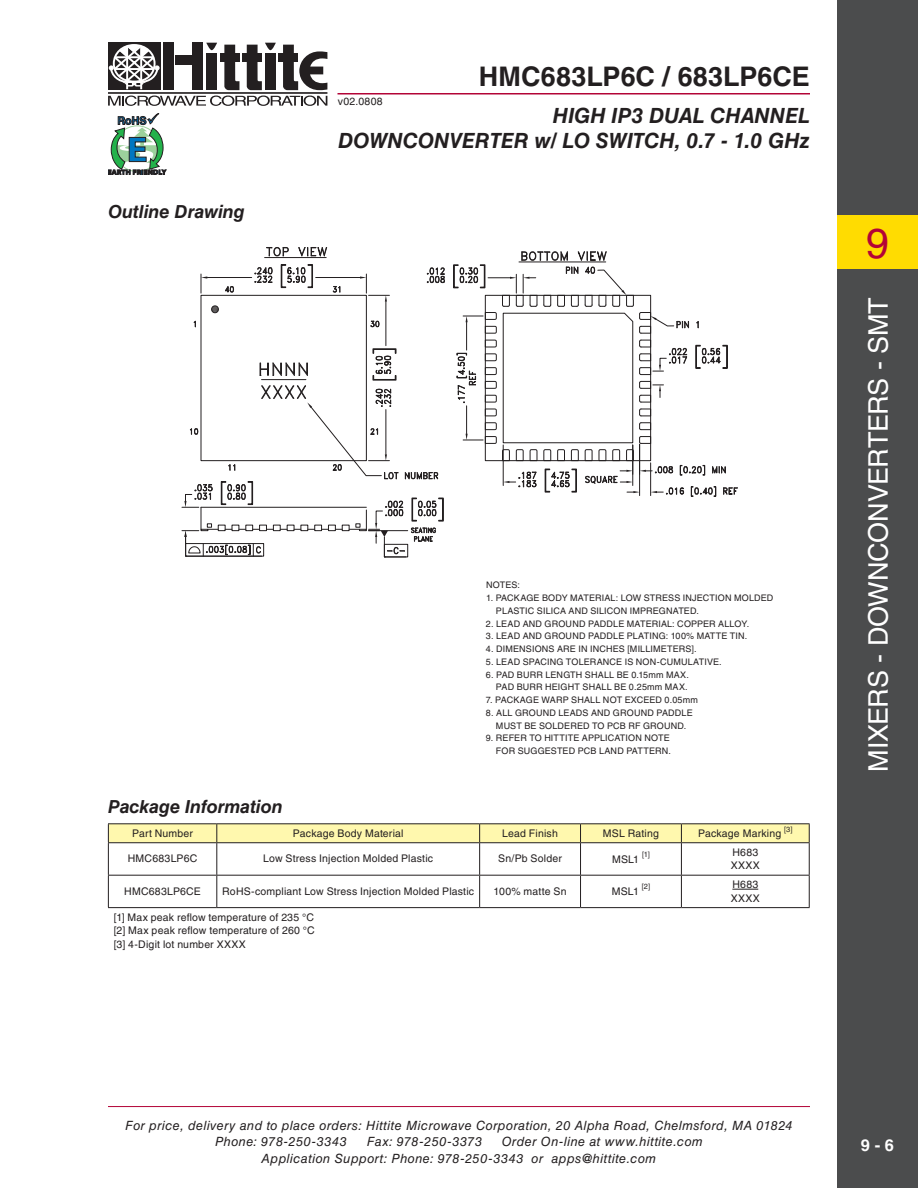
<style>
.page{position:relative;width:918px;height:1188px;background:#fff}
.page>*{position:absolute;margin:0;border:0;box-sizing:border-box;transform-origin:0 0}
.t1{font:42px "Helvetica LT Std";color:#b30437}
.t2{font:27px "Helvetica LT Std";letter-spacing:-.01em;color:#fff}
.t3{font:700 27px "Helvetica LT Std";letter-spacing:.005em;color:#231f20}
.t4{font:italic 700 21px/25.2px "Helvetica LT Std";letter-spacing:-.005em;color:#231f20;text-align:right}
.t5{font:italic 700 18px "Helvetica LT Std";letter-spacing:-.005em;color:#231f20}
.t6{font:700 16.5px "Helvetica LT Std";color:#fff}
.t7{font:italic 12.75px/16.5px "Helvetica LT Std";letter-spacing:.035em;color:#231f20}
.t8{font:10.5px/13.5px "Helvetica LT Std";letter-spacing:.015em;color:#231f20}
.t9{font:9px/12.8px "Helvetica LT Std";letter-spacing:.02em;color:#231f20;text-align:right}
.t10{font:9px "Helvetica LT Std";letter-spacing:-.005em;color:#231f20}
.t11{font:7.5px "Helvetica LT Std";color:#231f20}
</style>
<div class="page">
<div style="left:837px;top:0;width:81px;height:1188px;background:#4b4c4d"></div>
<div style="left:837px;top:215px;width:81px;height:54px;background:#ffdc01"></div>
<hr style="left:108px;top:1106px;width:702px;height:1px;background:#b30437">
<div style="left:108px;top:43px;width:52px;height:47px;background:#231f20"></div>
<hr style="left:126px;top:46px;width:2px;height:43px;background:#fff">
<hr style="left:140px;top:46px;width:2px;height:43px;background:#fff">
<svg style="left:109px;top:44px;width:50px;height:43px"></svg>
<hr style="left:108px;top:92px;width:219px;height:2px;background:#231f20">
<div style="left:192px;top:43px;width:11px;height:47px;background:#231f20"></div>
<div style="left:163px;top:43px;width:11px;height:47px;background:#231f20"></div>
<div style="left:176px;top:55px;width:18px;height:9px;background:#231f20"></div>
<svg style="left:206px;top:43px;width:11px;height:7px"></svg>
<div style="left:206px;top:53px;width:11px;height:37px;background:#231f20"></div>
<svg style="left:224px;top:45px;width:15px;height:45px"></svg>
<svg style="left:108px;top:96px;width:219px;height:10px"></svg>
<div style="left:220px;top:53px;width:19px;height:9px;background:#231f20"></div>
<svg style="left:247px;top:43px;width:29px;height:47px"></svg>
<div style="left:242px;top:53px;width:20px;height:9px;background:#231f20"></div>
<svg style="left:283px;top:45px;width:44px;height:45px"></svg>
<div style="left:279px;top:53px;width:19px;height:9px;background:#231f20"></div>
<hr style="left:338px;top:93px;width:472px;height:1px;background:#b30437">
<svg style="left:108px;top:113px;width:58px;height:62px"></svg>
<svg style="left:426px;top:267px;width:19px;height:17px"></svg>
<svg style="left:453px;top:251px;width:285px;height:246px"></svg>
<hr style="left:385px;top:302px;width:1px;height:44px;background:#231f20">
<svg style="left:182px;top:348px;width:262px;height:210px"></svg>
<hr style="left:207px;top:277px;width:45px;height:1px;background:#231f20">
<hr style="left:316px;top:277px;width:44px;height:1px;background:#231f20">
<svg style="left:201px;top:274px;width:6px;height:19px"></svg>
<svg style="left:360px;top:274px;width:29px;height:28px"></svg>
<svg style="left:254px;top:267px;width:19px;height:16px"></svg>
<svg style="left:280px;top:264px;width:33px;height:24px"></svg>
<svg style="left:370px;top:320px;width:10px;height:8px"></svg>
<svg style="left:266px;top:247px;width:23px;height:10px"></svg>
<svg style="left:298px;top:247px;width:30px;height:11px"></svg>
<hr style="left:265px;top:257px;width:61px;height:1px;background:#231f20">
<svg style="left:332px;top:286px;width:9px;height:7px"></svg>
<svg style="left:211px;top:305px;width:8px;height:9px"></svg>
<svg style="left:225px;top:286px;width:9px;height:7px"></svg>
<svg style="left:193px;top:320px;width:3px;height:8px"></svg>
<hr style="left:108px;top:823px;width:109px;height:1px;background:#231f20">
<hr style="left:217px;top:823px;width:263px;height:1px;background:#231f20">
<hr style="left:480px;top:823px;width:101px;height:1px;background:#231f20">
<hr style="left:581px;top:823px;width:100px;height:1px;background:#231f20">
<hr style="left:681px;top:823px;width:129px;height:1px;background:#231f20">
<svg style="left:108px;top:824px;width:702px;height:18px;background:#f8f1a9"></svg>
<hr style="left:108px;top:842px;width:109px;height:1px;background:#231f20">
<hr style="left:108px;top:843px;width:1px;height:32px;background:#231f20">
<hr style="left:217px;top:842px;width:263px;height:1px;background:#231f20">
<hr style="left:216px;top:843px;width:1px;height:32px;background:#231f20">
<hr style="left:480px;top:842px;width:101px;height:1px;background:#231f20">
<hr style="left:479px;top:843px;width:1px;height:32px;background:#231f20">
<hr style="left:581px;top:842px;width:100px;height:1px;background:#231f20">
<hr style="left:580px;top:843px;width:1px;height:32px;background:#231f20">
<hr style="left:681px;top:842px;width:129px;height:1px;background:#231f20">
<hr style="left:681px;top:843px;width:1px;height:32px;background:#231f20">
<hr style="left:809px;top:843px;width:1px;height:32px;background:#231f20">
<hr style="left:108px;top:875px;width:109px;height:1px;background:#231f20">
<hr style="left:108px;top:876px;width:1px;height:31px;background:#231f20">
<hr style="left:217px;top:875px;width:263px;height:1px;background:#231f20">
<hr style="left:216px;top:876px;width:1px;height:31px;background:#231f20">
<hr style="left:480px;top:875px;width:101px;height:1px;background:#231f20">
<hr style="left:479px;top:876px;width:1px;height:31px;background:#231f20">
<hr style="left:581px;top:875px;width:100px;height:1px;background:#231f20">
<hr style="left:580px;top:876px;width:1px;height:31px;background:#231f20">
<hr style="left:681px;top:875px;width:129px;height:1px;background:#231f20">
<hr style="left:681px;top:876px;width:1px;height:31px;background:#231f20">
<hr style="left:809px;top:876px;width:1px;height:31px;background:#231f20">
<hr style="left:108px;top:907px;width:109px;height:1px;background:#231f20">
<hr style="left:217px;top:907px;width:263px;height:1px;background:#231f20">
<hr style="left:480px;top:907px;width:101px;height:1px;background:#231f20">
<hr style="left:581px;top:907px;width:100px;height:1px;background:#231f20">
<hr style="left:681px;top:907px;width:129px;height:1px;background:#231f20">
<svg style="left:732px;top:889px;width:26px;height:1px"></svg>
<h2 class="t3" style="left:479px;top:60px;width:333px">HMC683LP6C / 683LP6CE</h2>
<h3 class="t5" style="left:108px;top:201px;width:138px">Outline Drawing</h3>
<p class="t8" style="left:338px;top:95px;width:46px">v02.0808</p>
<h3 class="t4" style="left:338px;top:103px;width:473px">HIGH IP3 DUAL CHANNEL<br>DOWNCONVERTER w/ LO SWITCH, 0.7 - 1.0 GHz</h3>
<h3 class="t5" style="left:108px;top:796px;width:176px">Package Information</h3>
<p class="t9" style="left:486px;top:579px;width:8px">NOTES</p>
<p class="t9" style="left:517px;top:579px;width:4px">:</p>
<p class="t10" style="left:486px;top:593px;width:104px">1. PACKAGE BODY MATERI</p>
<p class="t9" style="left:604px;top:592px;width:47px">AL: LOW STRESS</p>
<p class="t9" style="left:683px;top:592px;width:21px">INJECTION</p>
<p class="t9" style="left:734px;top:592px;width:41px">MOLDED</p>
<p class="t9" style="left:496px;top:604px;width:24px">PLASTIC</p>
<p class="t9" style="left:537px;top:604px;width:74px">SI LICA AND SI LICON</p>
<p class="t9" style="left:630px;top:604px;width:71px">IM PREGNATED.</p>
<p class="t9" style="left:486px;top:617px;width:161px">2. LEAD AND GROUND PADDLE MATERI</p>
<p class="t9" style="left:661px;top:617px;width:90px">AL: CO PPER ALLOY.</p>
<p class="t9" style="left:486px;top:630px;width:231px">3. LEAD AND GROUND PADDLE PLATING: 100% MATTE</p>
<p class="t9" style="left:730px;top:630px;width:19px">TIN .</p>
<p class="t9" style="left:486px;top:643px;width:24px">4. DIMENSIONS</p>
<p class="t9" style="left:557px;top:643px;width:101px">ARE IN INCHES [MI LLIMETERS</p>
<p class="t9" style="left:692px;top:643px;width:7px">].</p>
<p class="t9" style="left:486px;top:655px;width:124px">5. LEAD SPACIN G TOLERANCE</p>
<p class="t9" style="left:625px;top:655px;width:19px">IS NON</p>
<p class="t9" style="left:657px;top:655px;width:49px">-CUMULATIVE</p>
<p class="t9" style="left:719px;top:655px;width:4px">.</p>
<p class="t9" style="left:486px;top:668px;width:204px">6. PAD BURR LENGTH SHALL BE 0.15mm MAX.<br>PAD BURR HEIGHT SHALL BE 0.25mm MAX.</p>
<p class="t9" style="left:486px;top:694px;width:125px">7. PACKAGE WARP SHALL NOT</p>
<p class="t9" style="left:625px;top:694px;width:7px">EXCEE</p>
<p class="t9" style="left:656px;top:694px;width:44px">D 0.05mm</p>
<p class="t9" style="left:496px;top:706px;width:197px;text-align:left;text-indent:-10px">8. ALL GROUND LEADS AND GROUND PADDLE<br>MUST BE SOLDERE</p>
<p class="t9" style="left:583px;top:719px;width:105px">D TO PCB RF GROUND.</p>
<p class="t9" style="left:486px;top:732px;width:71px">9. REFER TO HITTITE</p>
<p class="t9" style="left:582px;top:732px;width:45px">APPLICATION</p>
<p class="t9" style="left:644px;top:732px;width:8px">NOTE</p>
<p class="t9" style="left:496px;top:745px;width:56px">FOR SUGGESTE</p>
<p class="t9" style="left:569px;top:745px;width:76px">D PCB LAND PATTERN</p>
<p class="t9" style="left:669px;top:745px;width:4px">.</p>
<p class="t8" style="left:132px;top:826px;width:62px">Part Number</p>
<p class="t8" style="left:293px;top:826px;width:112px">Package Body Material</p>
<p class="t8" style="left:502px;top:826px;width:57px">Lead Finish</p>
<p class="t8" style="left:603px;top:826px;width:58px">MSL Rating</p>
<p class="t8" style="left:698px;top:826px;width:96px">Package Marking <sup>[3]</sup></p>
<p class="t8" style="left:128px;top:852px;width:70px">HMC683LP6C</p>
<p class="t8" style="left:263px;top:852px;width:171px">Low Stress I njection Molded Plastic</p>
<p class="t8" style="left:498px;top:852px;width:65px">Sn/Pb Solder</p>
<p class="t8" style="left:612px;top:852px;width:29px">MS L1</p>
<p class="t11" style="left:642px;top:850px;width:9px">[1]</p>
<p class="t8" style="left:731px;top:845px;width:29px">H683<br>XXXX</p>
<p class="t11" style="left:642px;top:882px;width:10px">[2]</p>
<p class="t8" style="left:731px;top:878px;width:29px">H683<br>XXXX</p>
<p class="t8" style="left:124px;top:884px;width:70px">HMC683LP6CE</p>
<p class="t8" style="left:222px;top:884px;width:254px">RoHS-compliant Low Stress I njection Molded Plastic</p>
<p class="t8" style="left:494px;top:884px;width:74px">100% matte Sn</p>
<p class="t8" style="left:612px;top:885px;width:29px">MS L1</p>
<p class="t8" style="left:114px;top:910px;width:202px;text-align:justify">[1] M ax peak reflow temperature of 235 °C [2] Max peak reflow temperature of 260 °C [3] 4-Digit lot number XXXX</p>
<h1 class="t1" style="left:866px;top:219px;width:25px">9</h1>
<h2 class="t2" style="left:863px;top:772px;width:474px;rotate:-90deg">mixers - Downconverters - SMT</h2>
<h3 class="t7" style="left:215px;top:1117px;width:579px;text-indent:-90px">For price, delivery and to place orders: Hittite Microwave Corporation, 20 Alpha Road, Chelmsford, MA 01824<br>Phone: 978-250-3343</h3>
<h3 class="t7" style="left:262px;top:1133px;width:443px;text-indent:240px">Order On-line at www.hittite.com<br>Application Support: Phone: 978-250-3343 or apps@hittite.com</h3>
<h3 class="t7" style="left:367px;top:1133px;width:117px">Fax: 978-250-3373</h3>
<h3 class="t6" style="left:861px;top:1135px;width:35px">9 - 6</h3>
</div>
